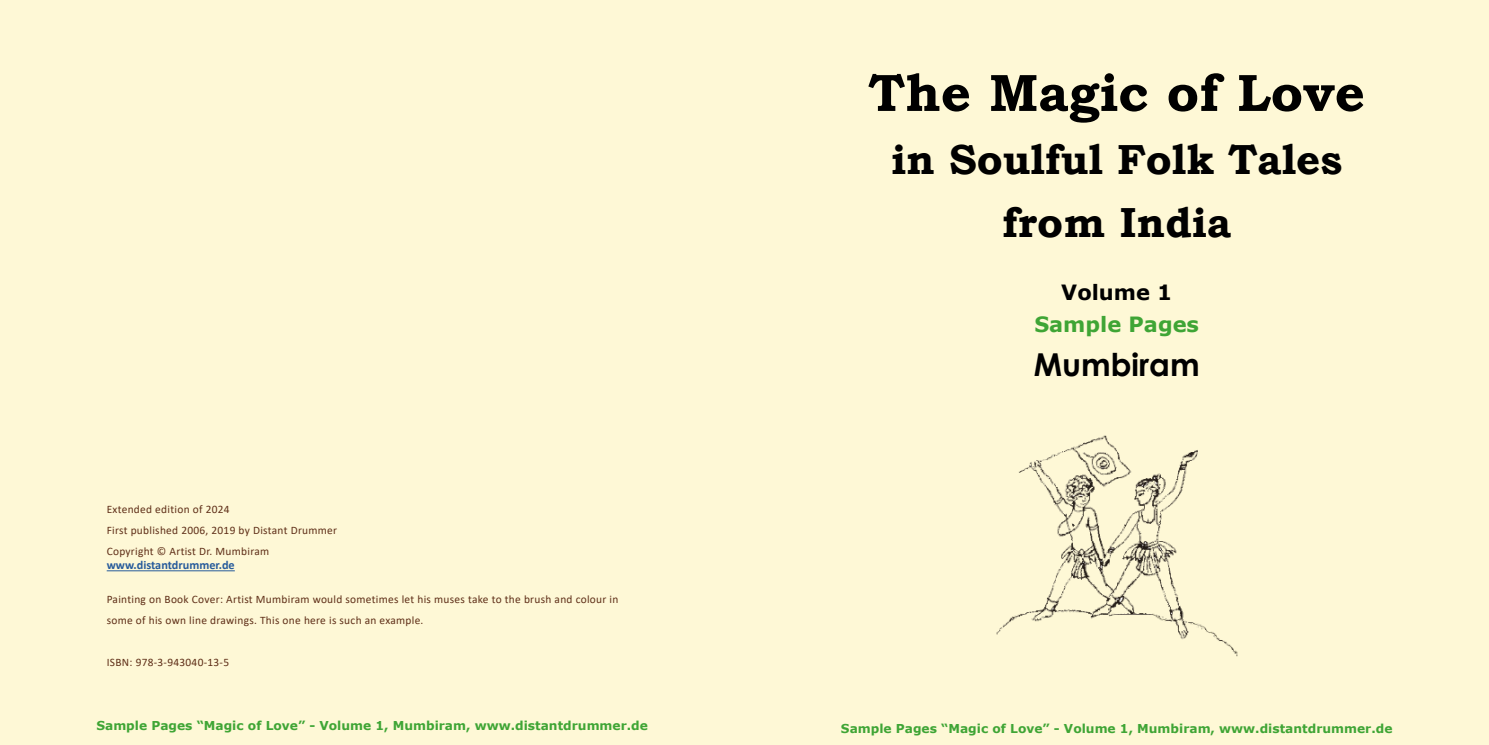
<style>
.page{position:relative;width:1489px;height:745px;background:#fff}
.page>*{position:absolute;margin:0;border:0;box-sizing:border-box;transform-origin:0 0}
.t1{font:700 52.5px "Bookman Old Style";color:#000}
.t2{font:700 42px/63px "Bookman Old Style";color:#000;text-align:center}
.t3{font:700 31.5px "Century Gothic";color:#000}
.t4{font:700 21px "Verdana";color:#3fa535}
.t5{font:700 21px "Verdana";color:#000}
.t6{font:700 12.25px "Verdana";color:#3fa535}
.t7{font:700 12.25px "Calibri";color:#275b9b}
.t8{font:11.38px/21px "Calibri";letter-spacing:.025em;color:#5f2f18}
</style>
<div class="page">
<img style="left:967px;top:434px;width:298px;height:249px">
<hr style="left:107px;top:570px;width:128px;height:1px;background:#275b9b">
<h1 class="t1" style="left:868px;top:61px;width:498px">The Magic of Love</h1>
<h2 class="t2" style="left:891px;top:127px;width:453px">in Soulful Folk Tales from India</h2>
<h3 class="t5" style="left:1061px;top:277px;width:112px">Volume 1</h3>
<h3 class="t4" style="left:1034px;top:309px;width:166px">Sample Pages</h3>
<p class="t8" style="left:107px;top:497px;width:232px">Extended edition of 2024<br>First published 2006, 2019 by Distant Drummer<br>Copyright © Artist Dr. Mumbiram</p>
<p class="t7" style="left:107px;top:556px;width:130px">www.distantdrummer.de</p>
<p class="t8" style="left:107px;top:588px;width:513px">Painting on Book Cover: Artist Mumbiram would sometimes let his muses take to the brush and colour in some of his own line drawings. This one here is such an example.</p>
<p class="t8" style="left:107px;top:651px;width:124px">ISBN: 978-3-943040-13-5</p>
<h3 class="t3" style="left:1033px;top:340px;width:167px">Mumbiram</h3>
<p class="t6" style="left:96px;top:716px;width:553px">Sample Pages “Magic of Love” - Volume 1, Mumbiram, www.distantdrummer.de</p>
<p class="t6" style="left:841px;top:719px;width:553px">Sample Pages “Magic of Love” - Volume 1, Mumbiram, www.distantdrummer.de</p>
</div>
